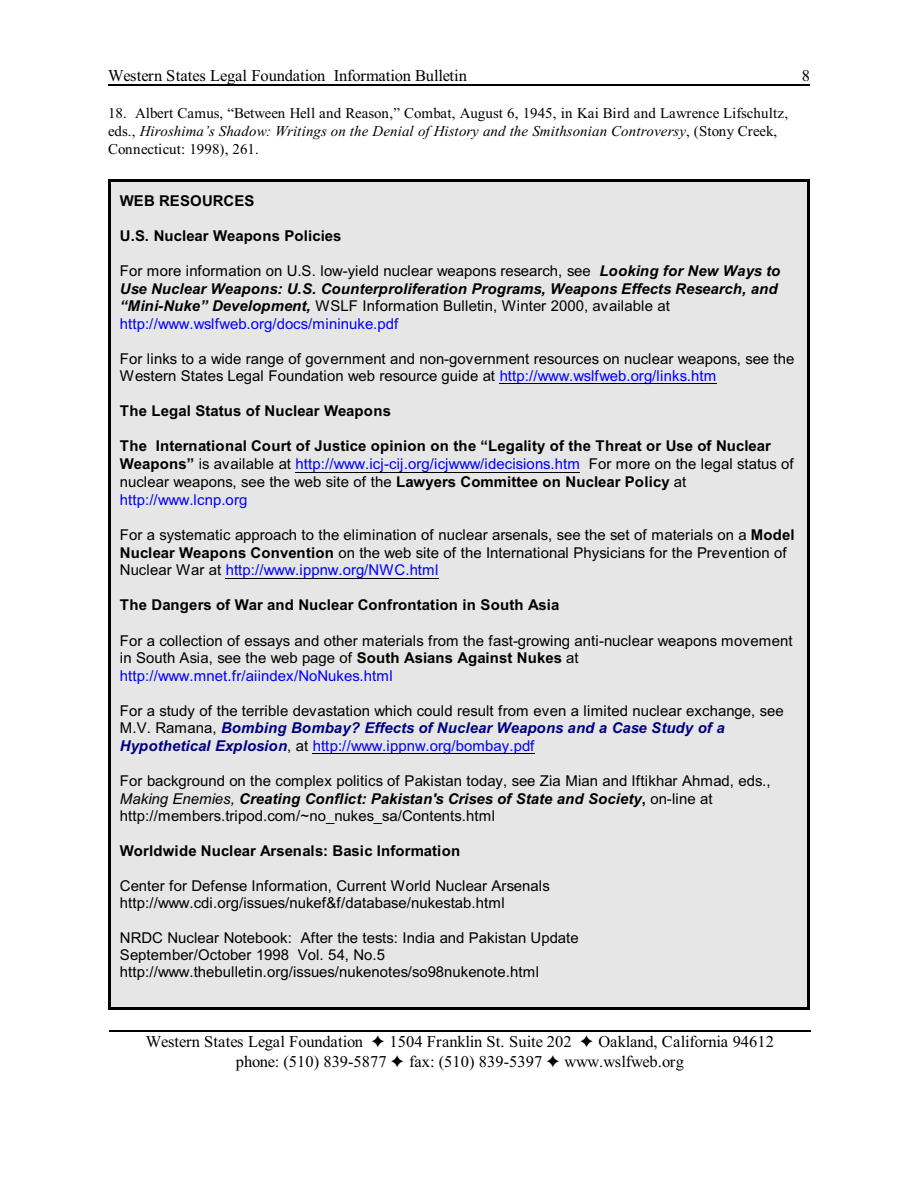
<style>
.page{position:relative;width:918px;height:1188px;background:#fff}
.page>*{position:absolute;margin:0;border:0;box-sizing:border-box;transform-origin:0 0}
.t1{font:16.5px "Times New Roman";letter-spacing:-.005em;color:#000}
.t2{font:15px/17.2px "Arial";color:#000}
.t3{font:700 15px/17.9px "Arial";letter-spacing:.005em;color:#000}
.t4{font:italic 700 15px/17.7px "Arial";color:#000}
.t5{font:15px/18px "Times New Roman";letter-spacing:.005em;color:#000}
.s1{font-style:italic}
.s2{font-weight:400;font-style:normal}
.s3{font-weight:400;font-style:normal;color:#00f}
.s4{color:#00f}
.s5{font-weight:400}
.s6{font-weight:400;color:#00f}
.s7{font-weight:700}
.s8{font-weight:700;font-style:italic;color:#000080}
.s9{font-weight:700;font-style:italic}
</style>
<div class="page">
<hr style="left:108px;top:84px;width:702px;height:1px;background:#000">
<div style="left:108px;top:180px;width:702px;height:830px;background:#e6e6e6"></div>
<hr style="left:500px;top:383px;width:217px;height:1px;background:#000">
<hr style="left:296px;top:472px;width:284px;height:1px;background:#000">
<hr style="left:226px;top:578px;width:213px;height:1px;background:#000">
<hr style="left:313px;top:753px;width:222px;height:1px;background:#000">
<hr style="left:108px;top:180px;width:3px;height:829px;background:#000">
<hr style="left:807px;top:180px;width:3px;height:829px;background:#000">
<hr style="left:108px;top:180px;width:701px;height:2px;background:#000">
<hr style="left:108px;top:1007px;width:701px;height:3px;background:#000">
<hr style="left:109px;top:1030px;width:701px;height:1px;background:#000">
<p class="t1" style="left:108px;top:69px;width:360px">Western States Legal Foundation Information Bulletin</p>
<p class="t1" style="left:802px;top:69px;width:10px">8</p>
<p class="t5" style="left:108px;top:106px;width:682px">18. Albert Camus, “Between Hell and Reason,” Combat, August 6, 1945, in Kai Bird and Lawrence Lifschultz, eds., <span class="s1">Hiroshima’s Shadow: Writings on the Denial of History and the Smithsonian Controversy</span>, (Stony Creek,<br>Connecticut: 1998), 261.</p>
<p class="t3" style="left:120px;top:193px;width:136px">WEB RESOURCES</p>
<p class="t3" style="left:120px;top:228px;width:223px">U.S. Nuclear Weapons Policies</p>
<p class="t4" style="left:120px;top:263px;width:662px"><span class="s2">For more information on U.S. low-yield nuclear weapons research, see</span> Looking for New Ways to Use Nuclear Weapons: U.S. Counterproliferation Programs, Weapons Effects Research, and “Mini-Nuke” Development, <span class="s2">WSLF Information Bulletin, Winter 2000, available at </span><span class="s3">http://www.wslfweb.org/docs/mininuke.pdf</span></p>
<p class="t2" style="left:120px;top:351px;width:676px">For links to a wide range of government and non-government resources on nuclear weapons, see the<br>Western States Legal Foundation web resource guide at <span class="s4">http://www.wslfweb.org/links.htm</span></p>
<p class="t3" style="left:120px;top:403px;width:273px">The Legal Status of Nuclear Weapons</p>
<p class="t3" style="left:120px;top:438px;width:675px">The International Court of Justice opinion on the “Legality of the Threat or Use of Nuclear Weapons” <span class="s5">is available at</span> <span class="s6">http://www.icj-cij.org/icjwww/idecisions.htm</span> <span class="s5">For more on the legal status of nuclear weapons, see the web site of the</span> Lawyers Committee on Nuclear Policy <span class="s5">at </span><span class="s6">http://www.lcnp.org</span></p>
<p class="t2" style="left:120px;top:527px;width:676px;line-height:17.9px">For a systematic approach to the elimination of nuclear arsenals, see the set of materials on a <span class="s7">Model<br>Nuclear Weapons Convention</span> on the web site of the International Physicians for the Prevention of<br>Nuclear War at <span class="s4">http://www.ippnw.org/NWC.html</span></p>
<p class="t3" style="left:120px;top:597px;width:441px">The Dangers of War and Nuclear Confrontation in South Asia</p>
<p class="t2" style="left:120px;top:633px;width:674px;line-height:17.7px">For a collection of essays and other materials from the fast-growing anti-nuclear weapons movement in South Asia, see the web page of <span class="s7">South Asians Against Nukes</span> at <span class="s4">http://www.mnet.fr/aiindex/NoNukes.html</span></p>
<p class="t2" style="left:120px;top:703px;width:665px">For a study of the terrible devastation which could result from even a limited nuclear exchange, see<br>M.V. Ramana, <span class="s8">Bombing Bombay? Effects of Nuclear Weapons and a Case Study of a<br>Hypothetical Explosion</span>, at <span class="s4">http://www.ippnw.org/bombay.pdf</span></p>
<p class="t2" style="left:120px;top:773px;width:652px;line-height:17.9px">For background on the complex politics of Pakistan today, see Zia Mian and Iftikhar Ahmad, eds.,<br><span class="s1">Making Enemies,</span> <span class="s9">Creating Conflict: Pakistan's Crises of State and Society</span><span class="s7">,</span> on-line at http://members.tripod.com/~no_nukes_sa/Contents.html</p>
<p class="t3" style="left:120px;top:843px;width:342px">Worldwide Nuclear Arsenals: Basic Information</p>
<p class="t2" style="left:120px;top:878px;width:432px">Center for Defense Information, Current World Nuclear Arsenals http://www.cdi.org/issues/nukef&amp;f/database/nukestab.html</p>
<p class="t2" style="left:120px;top:930px;width:461px">NRDC Nuclear Notebook: After the tests: India and Pakistan Update<br>September/October 1998 Vol. 54, No.5 http://www.thebulletin.org/issues/nukenotes/so98nukenote.html</p>
<p class="t1" style="left:146px;top:1036px;width:219px">Western States Legal Foundation</p>
<p class="t1" style="left:390px;top:1036px;width:184px">1504 Franklin St. Suite 202</p>
<p class="t1" style="left:598px;top:1036px;width:177px">Oakland, California 94612</p>
<p class="t1" style="left:236px;top:1056px;width:152px">phone: (510) 839-5877</p>
<p class="t1" style="left:409px;top:1056px;width:135px">fax: (510) 839-5397</p>
<p class="t1" style="left:565px;top:1056px;width:121px">www.wslfweb.org</p>
</div>
